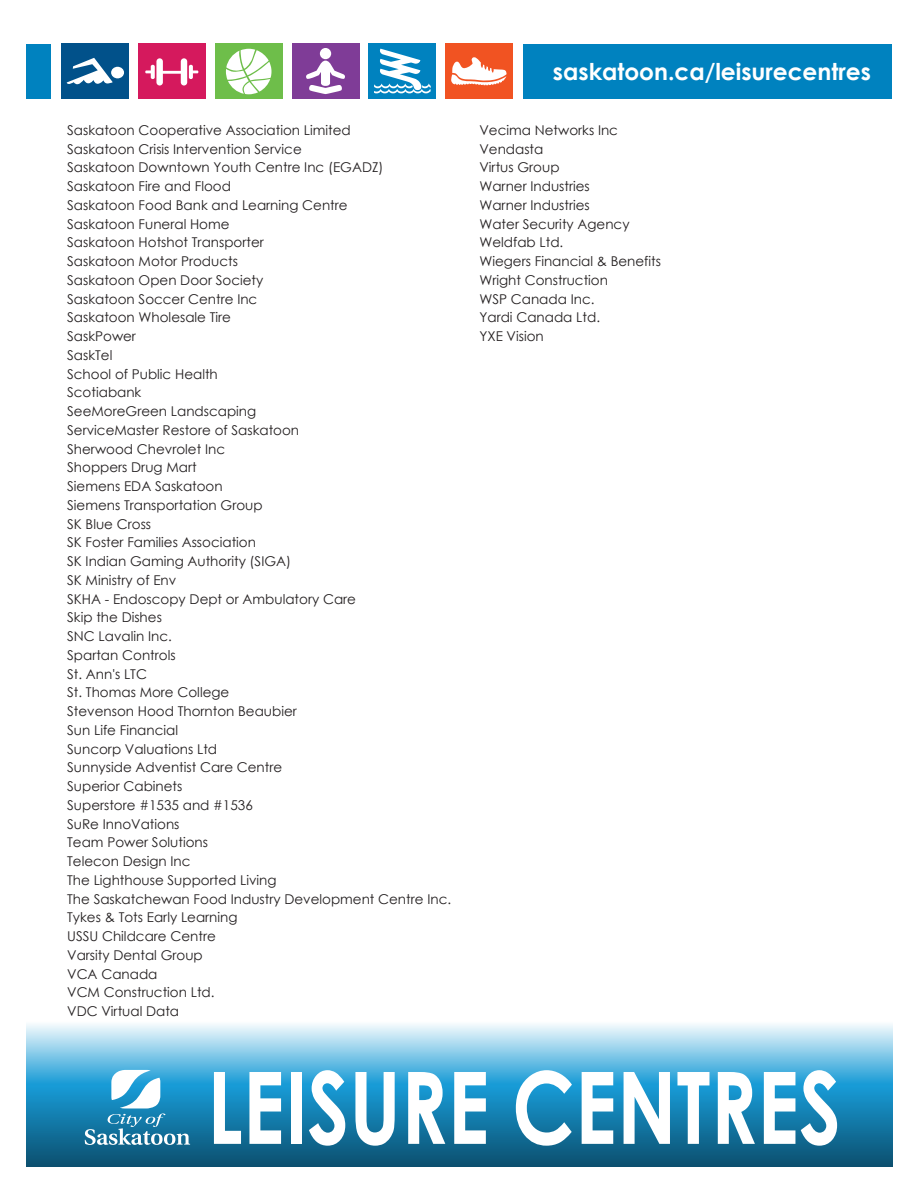
<style>
.page{position:relative;width:918px;height:1188px;background:#fff}
.page>*{position:absolute;margin:0;border:0;box-sizing:border-box;transform-origin:0 0}
.t1{font:700 100.05px "Century Gothic";color:#fff;scale:.81 1}
.t2{font:700 23.25px "Century Gothic";color:#fff}
.t3{font:13.5px/18.8px "Century Gothic";color:#231f20}
</style>
<div class="page">
<svg style="left:26px;top:1024px;width:866px;height:63px"></svg>
<div style="left:26px;top:1087px;width:866px;height:80px;background:linear-gradient(to bottom,#179ad5,#0c506f)"></div>
<div style="left:26px;top:44px;width:25px;height:55px;background:#0082bf"></div>
<div style="left:523px;top:44px;width:369px;height:55px;background:#0082bf"></div>
<svg style="left:85px;top:1070px;width:105px;height:75px"></svg>
<div style="left:62px;top:43px;width:67px;height:56px;background:#01518a"></div>
<svg style="left:67px;top:58px;width:46px;height:27px"></svg>
<div style="left:111px;top:67px;width:13px;height:11px;background:#fff;border-radius:50%"></div>
<div style="left:138px;top:43px;width:68px;height:56px;background:#d5195d"></div>
<svg style="left:145px;top:58px;width:53px;height:28px"></svg>
<div style="left:292px;top:43px;width:67px;height:56px;background:#7f3c97"></div>
<svg style="left:306px;top:48px;width:39px;height:46px"></svg>
<div style="left:445px;top:44px;width:68px;height:55px;background:#f15322"></div>
<svg style="left:451px;top:57px;width:56px;height:28px"></svg>
<div style="left:369px;top:43px;width:67px;height:56px;background:#0082bf"></div>
<svg style="left:374px;top:49px;width:57px;height:44px"></svg>
<div style="left:215px;top:43px;width:68px;height:56px;background:#6ebe4a"></div>
<svg style="left:226px;top:49px;width:45px;height:45px"></svg>
<h2 class="t2" style="left:553px;top:54px;width:319px">saskatoon.ca/leisurecentres</h2>
<p class="t3" style="left:67px;top:120px;width:385px">Saskatoon Cooperative Association Limited<br>Saskatoon Crisis Intervention Service<br>Saskatoon Downtown Youth Centre Inc (EGADZ)<br>Saskatoon Fire and Flood<br>Saskatoon Food Bank and Learning Centre<br>Saskatoon Funeral Home<br>Saskatoon Hotshot Transporter<br>Saskatoon Motor Products<br>Saskatoon Open Door Society<br>Saskatoon Soccer Centre Inc<br>Saskatoon Wholesale Tire<br>SaskPower<br>SaskTel<br>School of Public Health<br>Scotiabank<br>SeeMoreGreen Landscaping<br>ServiceMaster Restore of Saskatoon<br>Sherwood Chevrolet Inc<br>Shoppers Drug Mart<br>Siemens EDA Saskatoon<br>Siemens Transportation Group<br>SK Blue Cross<br>SK Foster Families Association<br>SK Indian Gaming Authority (SIGA)<br>SK Ministry of Env<br>SKHA - Endoscopy Dept or Ambulatory Care<br>Skip the Dishes<br>SNC Lavalin Inc.<br>Spartan Controls<br>St. Ann's LTC<br>St. Thomas More College<br>Stevenson Hood Thornton Beaubier<br>Sun Life Financial<br>Suncorp Valuations Ltd<br>Sunnyside Adventist Care Centre<br>Superior Cabinets<br>Superstore #1535 and #1536<br>SuRe InnoVations<br>Team Power Solutions<br>Telecon Design Inc<br>The Lighthouse Supported Living<br>The Saskatchewan Food Industry Development Centre Inc.<br>Tykes &amp; Tots Early Learning<br>USSU Childcare Centre<br>Varsity Dental Group<br>VCA Canada<br>VCM Construction Ltd.<br>VDC Virtual Data</p>
<p class="t3" style="left:479px;top:120px;width:183px">Vecima Networks Inc<br>Vendasta<br>Virtus Group<br>Warner Industries<br>Warner Industries<br>Water Security Agency<br>Weldfab Ltd.<br>Wiegers Financial &amp; Benefits<br>Wright Construction<br>WSP Canada Inc.<br>Yardi Canada Ltd.<br>YXE Vision</p>
<h1 class="t1" style="left:207px;top:1032px;width:784px">LEISURE CENTRES</h1>
</div>
